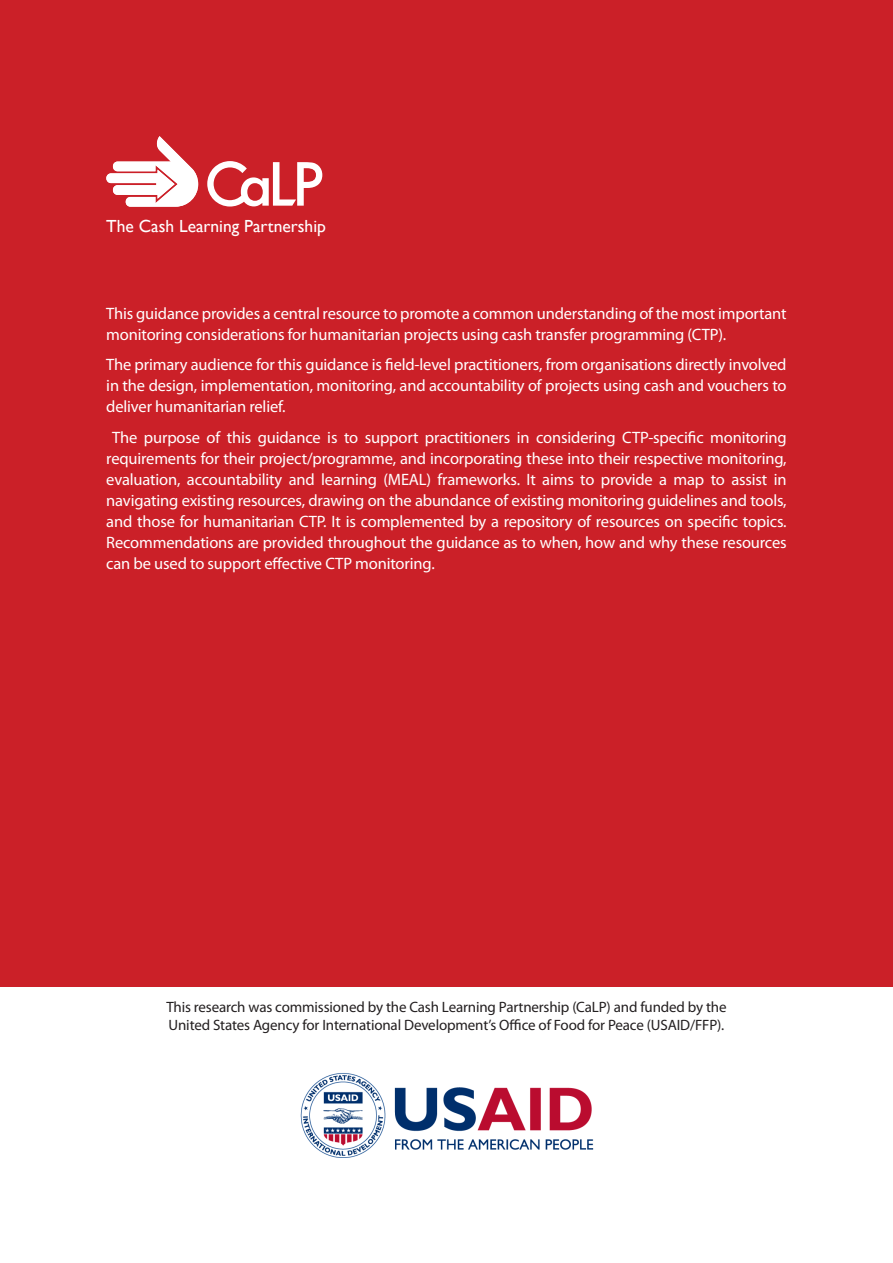
<style>
.page{position:relative;width:893px;height:1263px;background:#fff}
.page>*{position:absolute;margin:0;border:0;box-sizing:border-box;transform-origin:0 0}
.t1{font:17.55px "Gill Sans";color:#fff}
.t2{font:16.5px/21px "Myriad Pro";letter-spacing:-.01em;color:#fff;text-align:justify}
.t3{font:15px/18px "Myriad Pro";letter-spacing:-.01em;color:#231f20}
</style>
<div class="page">
<div style="left:0;top:0;width:893px;height:986px;background:#cb2028"></div>
<svg style="left:106px;top:136px;width:92px;height:71px"></svg>
<svg style="left:207px;top:161px;width:115px;height:46px"></svg>
<img style="left:300px;top:1073px;width:294px;height:85px">
<p class="t1" style="left:106px;top:216px;width:221px">The Cash Learning Partnership</p>
<p class="t2" style="left:106px;top:302px;width:682px">This guidance provides a central resource to promote a common understanding of the most important monitoring considerations for humanitarian projects using cash transfer programming (CTP).</p>
<p class="t2" style="left:106px;top:354px;width:682px">The primary audience for this guidance is field-level practitioners, from organisations directly involved in the design, implementation, monitoring, and accountability of projects using cash and vouchers to deliver humanitarian relief.</p>
<p class="t2" style="left:106px;top:427px;width:682px;text-indent:6px">The purpose of this guidance is to support practitioners in considering CTP-specific monitoring requirements for their project/programme, and incorporating these into their respective monitoring, evaluation, accountability and learning (MEAL) frameworks. It aims to provide a map to assist in navigating existing resources, drawing on the abundance of existing monitoring guidelines and tools, and those for humanitarian CTP. It is complemented by a repository of resources on specific topics.<br>Recommendations are provided throughout the guidance as to when, how and why these resources can be used to support effective CTP monitoring.</p>
<p class="t3" style="left:166px;top:998px;width:562px">This research was commissioned by the Cash Learning Partnership (CaLP) and funded by the<br>United States Agency for International Development’s Office of Food for Peace (USAID/FFP).</p>
</div>
